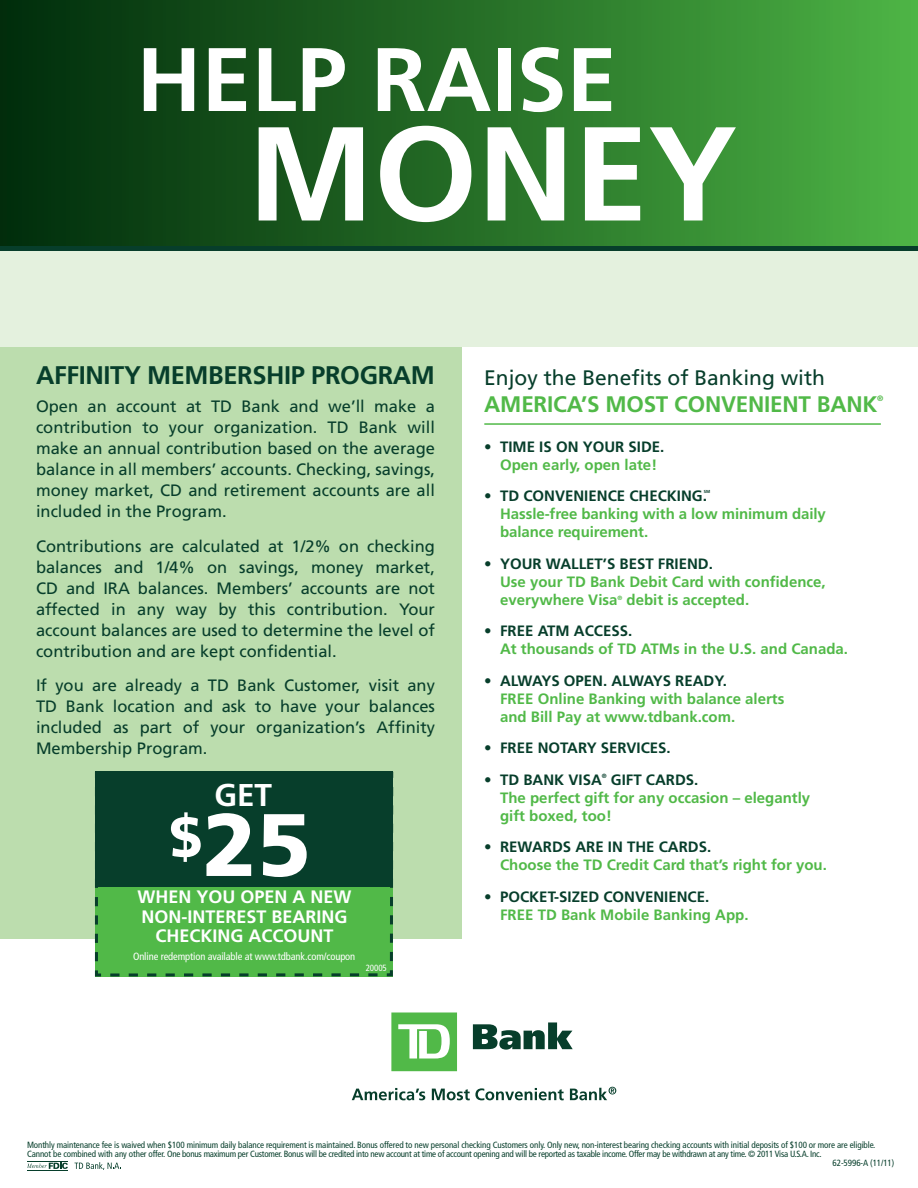
<style>
.page{position:relative;width:918px;height:1188px;background:#fff}
.page>*{position:absolute;margin:0;border:0;box-sizing:border-box;transform-origin:0 0}
.t1{font:700 133.5px "Frutiger";color:#fff}
.t2{font:700 90px "Frutiger";color:#fff}
.t3{font:900 88.5px "Frutiger";color:#fff}
.t4{font:700 31.5px "Frutiger";color:#fff}
.t5{font:700 25.5px "Frutiger";letter-spacing:-.015em;color:#073e2b}
.t6{font:700 22.5px "Frutiger";letter-spacing:-.01em;color:#51b948}
.t7{font:21px "Frutiger";color:#073e2b}
.t8{font:700 18px "Frutiger";color:#fff}
.t9{font:16.5px/21px "Frutiger";color:#073e2b;text-align:justify}
.t10{font:700 15px/18px "Frutiger";color:#51b948}
.t11{font:700 15px "Frutiger";color:#073e2b}
.t12{font:condensed 10.5px "Frutiger";letter-spacing:-.01em;color:#fff}
.t13{font:condensed 9px/9.8px "Frutiger";letter-spacing:-.01em;color:#073e2b}
.t14{font:condensed 9px "Frutiger";letter-spacing:-.01em;color:#fff}
.t15{font:700 7.8px "Frutiger";color:#51b948}
.t16{font:700 6.15px "Frutiger";color:#51b948}
.t17{font:700 6.15px "Frutiger";color:#073e2b}
.t18{font:700 4.35px "Frutiger";color:#073e2b}
.s1{color:#073e2b}
.s2{font-size:15.75px}
</style>
<div class="page">
<div style="left:0;top:347px;width:461px;height:591px;background:#bcddae"></div>
<div style="left:0;top:0;width:918px;height:248px;background:linear-gradient(to right,#002a0a,#4cb144)"></div>
<div style="left:0;top:246px;width:918px;height:8px;background:#073e2b"></div>
<div style="left:0;top:251px;width:918px;height:96px;background:#e4f1de"></div>
<hr style="left:484px;top:423px;width:397px;height:2px;background:#51b948">
<svg style="left:93px;top:771px;width:302px;height:206px;background:#287339"></svg>
<svg style="left:352px;top:1088px;width:73px;height:12px"></svg>
<svg style="left:432px;top:1088px;width:132px;height:12px"></svg>
<svg style="left:570px;top:1087px;width:46px;height:13px"></svg>
<svg style="left:391px;top:1012px;width:66px;height:59px"></svg>
<svg style="left:473px;top:1022px;width:100px;height:28px"></svg>
<svg style="left:27px;top:1163px;width:41px;height:6px"></svg>
<hr style="left:27px;top:1161px;width:41px;height:1px;background:#073e2b">
<hr style="left:27px;top:1170px;width:41px;height:1px;background:#073e2b">
<svg style="left:75px;top:1162px;width:46px;height:8px"></svg>
<p class="t2" style="left:136px;top:27px;width:482px">HELP RAISE</p>
<p class="t1" style="left:248px;top:96px;width:491px">MONEY</p>
<p class="t5" style="left:36px;top:361px;width:400px">AFFINITY MEMBERSHIP PROGRAM</p>
<p class="t9" style="left:36px;top:396px;width:401px">Open an account at TD Bank and we’ll make a contribution to your organization. TD Bank will make an annual contribution based on the average balance in all members’ accounts. Checking, savings, money market, CD and retirement accounts are all included in the Program.</p>
<p class="t9" style="left:36px;top:535px;width:401px">Contributions are calculated at 1/2% on checking balances and 1/4% on savings, money market, CD and IRA balances. Members’ accounts are not affected in any way by this contribution. Your account balances are used to determine the level of contribution and are kept confidential.</p>
<p class="t9" style="left:36px;top:675px;width:401px">If you are already a TD Bank Customer, visit any TD Bank location and ask to have your balances included as part of your organization’s Affinity Membership Program.</p>
<p class="t4" style="left:214px;top:777px;width:59px">GET</p>
<p class="t3" style="left:169px;top:792px;width:144px"><sup>$</sup>25</p>
<p class="t8" style="left:137px;top:887px;width:216px">WHEN YOU OPEN A NEW</p>
<p class="t8" style="left:141px;top:906px;width:208px">NON-INTEREST BEARING</p>
<p class="t8" style="left:155px;top:926px;width:180px">CHECKING ACCOUNT</p>
<p class="t12" style="left:133px;top:950px;width:224px">Online redemption available at www.tdbank.com/coupon</p>
<p class="t14" style="left:366px;top:963px;width:23px">20005</p>
<p class="t7" style="left:484px;top:365px;width:342px">Enjoy the Benefits of Banking with</p>
<p class="t6" style="left:484px;top:391px;width:395px">AMERICA’S MOST CONVENIENT BANK</p>
<p class="t15" style="left:877px;top:394px;width:8px">®</p>
<p class="t10" style="left:484px;top:437px;width:182px;text-align:center"><span class="s1">• TIME IS ON YOUR SIDE.<br></span>Open early, open late!</p>
<p class="t11" style="left:484px;top:487px;width:224px">• TD CONVENIENCE CHECKING<span class="s2">.</span></p>
<p class="t18" style="left:704px;top:489px;width:8px">SM</p>
<p class="t10" style="left:500px;top:505px;width:327px">Hassle-free banking with a low minimum daily balance requirement.</p>
<p class="t10" style="left:500px;top:554px;width:327px;text-indent:-16px"><span class="s1">• YOUR WALLET’S BEST FRIEND.<br></span>Use your TD Bank Debit Card with confidence, everywhere Visa</p>
<p class="t16" style="left:618px;top:594px;width:6px">®</p>
<p class="t10" style="left:627px;top:590px;width:124px">debit is accepted.</p>
<p class="t10" style="left:500px;top:622px;width:350px;text-indent:-16px"><span class="s1">• FREE ATM ACCESS.<br></span>At thousands of TD ATMs in the U.S. and Canada.</p>
<p class="t10" style="left:500px;top:671px;width:286px;text-indent:-16px"><span class="s1">• ALWAYS OPEN. ALWAYS READY.<br></span>FREE Online Banking with balance alerts and Bill Pay at www.tdbank.com.</p>
<p class="t11" style="left:484px;top:739px;width:188px">• FREE NOTARY SERVICES.</p>
<p class="t11" style="left:484px;top:771px;width:119px">• TD BANK VISA</p>
<p class="t17" style="left:602px;top:772px;width:6px">®</p>
<p class="t10" style="left:500px;top:770px;width:312px;text-indent:111px"><span class="s1">GIFT CARDS.<br></span>The perfect gift for any occasion – elegantly gift boxed, too!</p>
<p class="t10" style="left:500px;top:838px;width:328px;text-indent:-16px"><span class="s1">• REWARDS ARE IN THE CARDS.<br></span>Choose the TD Credit Card that’s right for you.</p>
<p class="t10" style="left:500px;top:887px;width:250px;text-indent:-16px"><span class="s1">• POCKET-SIZED CONVENIENCE.<br></span>FREE TD Bank Mobile Banking App.</p>
<p class="t13" style="left:27px;top:1140px;width:850px">Monthly maintenance fee is waived when $100 minimum daily balance requirement is maintained. Bonus offered to new personal checking Customers only. Only new, non-interest bearing checking accounts with initial deposits of $100 or more are eligible.<br>Cannot be combined with any other offer. One bonus maximum per Customer. Bonus will be credited into new account at time of account opening and will be reported as taxable income. Offer may be withdrawn at any time. © 2011 Visa U.S.A. Inc.</p>
<p class="t13" style="left:833px;top:1158px;width:63px">62-5996-A (11/11)</p>
</div>
